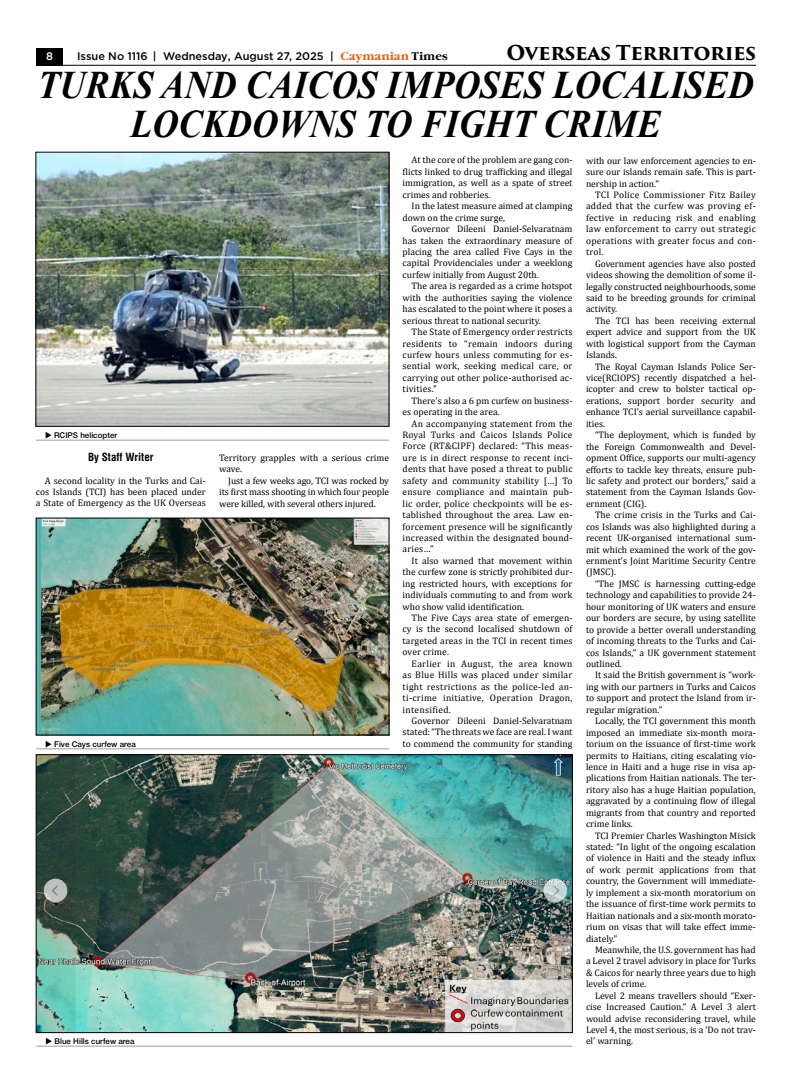
<style>
.page{position:relative;width:792px;height:1080px;background:#fff}
.page>*{position:absolute;margin:0;border:0;box-sizing:border-box;transform-origin:0 0}
.t1{font:italic 700 39px/39px "Times New Roman";color:#000;text-align:center;scale:.92 1}
.t2{font:700 20px "Trajan Pro 3";letter-spacing:-.02em;color:#000}
.t3{font:500 11px "Gotham";color:#000}
.t4{font:700 condensed 11px "Helvetica LT Std";color:#000}
.t5{font:500 11px "Gotham";color:#fff}
.t6{font:9.5px/11.4px "Cambria";color:#000;text-align:justify}
.t7{font:500 8px "Helvetica Neue Cyr";color:#000}
.s1{font-family:"Garamond C";font-weight:700;color:#ea5b0b}
.s2{font-family:"Garamond C";font-weight:700}
</style>
<div class="page">
<img style="left:38px;top:154px;width:349px;height:270px">
<img style="left:38px;top:520px;width:349px;height:213px">
<div style="left:36px;top:518px;width:353px;height:217px;border:1px solid #000"></div>
<img style="left:38px;top:757px;width:533px;height:274px">
<div style="left:36px;top:755px;width:537px;height:278px;border:1px solid #000"></div>
<hr style="left:36px;top:440px;width:353px;height:1px;background:#9d9d9c">
<hr style="left:36px;top:749px;width:353px;height:1px;background:#9d9d9c">
<hr style="left:36px;top:1046px;width:537px;height:1px;background:#9d9d9c">
<div style="left:36px;top:48px;width:27px;height:18px;background:#000"></div>
<hr style="left:36px;top:65px;width:720px;height:1px;background:#000">
<p class="t5" style="left:46px;top:49px;width:8px">8</p>
<p class="t3" style="left:77px;top:49px;width:372px">Issue No 1116 | Wednesday, August 27, 2025 | <span class="s1">Caymanian</span> <span class="s2">Times</span></p>
<h2 class="t2" style="left:506px;top:38px;width:251px">Overseas Territories</h2>
<h1 class="t1" style="left:38px;top:65px;width:780px">TURKS AND CAICOS IMPOSES LOCALISED<br>LOCKDOWNS TO FIGHT CRIME</h1>
<p class="t7" style="left:54px;top:431px;width:65px">RCIPS helicopter</p>
<p class="t4" style="left:88px;top:450px;width:67px">By Staff Writer</p>
<p class="t6" style="left:36px;top:475px;width:171px;text-indent:9px">A second locality in the Turks and Cai&shy;cos Islands (TCI) has been placed under a State of Emergency as the UK Overseas</p>
<p class="t7" style="left:54px;top:739px;width:83px">Five Cays curfew area</p>
<p class="t7" style="left:55px;top:1037px;width:82px">Blue Hills curfew area</p>
<p class="t6" style="left:219px;top:452px;width:171px">Territory grapples with a serious crime wave.</p>
<p class="t6" style="left:219px;top:475px;width:171px;text-indent:9px">Just a few weeks ago, TCI was rocked by its first mass shooting in which four people were killed, with several others injured.</p>
<p class="t6" style="left:403px;top:155px;width:171px;text-indent:9px">At the core of the problem are gang con&shy;flicts linked to drug trafficking and illegal immigration, as well as a spate of street crimes and robberies.</p>
<p class="t6" style="left:403px;top:200px;width:171px;text-indent:9px">In the latest measure aimed at clamping down on the crime surge,</p>
<p class="t6" style="left:403px;top:223px;width:171px;text-indent:9px">Governor Dileeni Daniel-Selvaratnam has taken the extraordinary measure of placing the area called Five Cays in the capital Providenciales under a weeklong curfew initially from August 20th.</p>
<p class="t6" style="left:403px;top:280px;width:171px;text-indent:9px">The area is regarded as a crime hotspot with the authorities saying the violence has escalated to the point where it poses a serious threat to national security.</p>
<p class="t6" style="left:403px;top:326px;width:171px;text-indent:9px">The State of Emergency order restricts residents to “remain indoors during curfew hours unless commuting for es&shy;sential work, seeking medical care, or carrying out other police-authorised ac&shy;tivities.”</p>
<p class="t6" style="left:403px;top:395px;width:171px;text-indent:9px">There’s also a 6 pm curfew on business&shy;es operating in the area.</p>
<p class="t6" style="left:403px;top:418px;width:171px;text-indent:9px">An accompanying statement from the Royal Turks and Caicos Islands Police Force (RT&amp;CIPF) declared: “This meas&shy;ure is in direct response to recent inci&shy;dents that have posed a threat to public safety and community stability […] To ensure compliance and maintain pub&shy;lic order, police checkpoints will be es&shy;tablished throughout the area. Law en&shy;forcement presence will be significantly increased within the designated bound&shy;aries…”</p>
<p class="t6" style="left:403px;top:555px;width:171px;text-indent:9px">It also warned that movement within the curfew zone is strictly prohibited dur&shy;ing restricted hours, with exceptions for individuals commuting to and from work who show valid identification.</p>
<p class="t6" style="left:403px;top:612px;width:171px;text-indent:9px">The Five Cays area state of emergen&shy;cy is the second localised shutdown of targeted areas in the TCI in recent times over crime.</p>
<p class="t6" style="left:403px;top:658px;width:171px;text-indent:9px">Earlier in August, the area known as Blue Hills was placed under similar tight restrictions as the police-led an&shy;ti-crime initiative, Operation Dragon, intensified.</p>
<p class="t6" style="left:403px;top:715px;width:171px;text-indent:9px">Governor Dileeni Daniel-Selvaratnam stated: “The threats we face are real. I want to commend the community for standing</p>
<p class="t6" style="left:586px;top:155px;width:171px">with our law enforcement agencies to en&shy;sure our islands remain safe. This is part&shy;nership in action.”</p>
<p class="t6" style="left:586px;top:189px;width:171px;text-indent:9px">TCI Police Commissioner Fitz Bailey added that the curfew was proving ef&shy;fective in reducing risk and enabling law enforcement to carry out strategic operations with greater focus and con&shy;trol.</p>
<p class="t6" style="left:586px;top:258px;width:171px;text-indent:9px">Government agencies have also posted videos showing the demolition of some il&shy;legally constructed neighbourhoods, some said to be breeding grounds for criminal activity.</p>
<p class="t6" style="left:586px;top:315px;width:171px;text-indent:9px">The TCI has been receiving external expert advice and support from the UK with logistical support from the Cayman Islands.</p>
<p class="t6" style="left:586px;top:361px;width:171px;text-indent:9px">The Royal Cayman Islands Police Ser&shy;vice(RCIOPS) recently dispatched a hel&shy;icopter and crew to bolster tactical op&shy;erations, support border security and enhance TCI’s aerial surveillance capabil&shy;ities.</p>
<p class="t6" style="left:586px;top:429px;width:171px;text-indent:9px">“The deployment, which is funded by the Foreign Commonwealth and Devel&shy;opment Office, supports our multi-agency efforts to tackle key threats, ensure pub&shy;lic safety and protect our borders,” said a statement from the Cayman Islands Gov&shy;ernment (CIG).</p>
<p class="t6" style="left:586px;top:509px;width:171px;text-indent:9px">The crime crisis in the Turks and Cai&shy;cos Islands was also highlighted during a recent UK-organised international sum&shy;mit which examined the work of the gov&shy;ernment’s Joint Maritime Security Centre (JMSC).</p>
<p class="t6" style="left:586px;top:578px;width:171px;text-indent:9px">“The JMSC is harnessing cutting-edge technology and capabilities to provide 24- hour monitoring of UK waters and ensure our borders are secure, by using satellite to provide a better overall understanding of incoming threats to the Turks and Cai&shy;cos Islands,” a UK government statement outlined.</p>
<p class="t6" style="left:586px;top:669px;width:171px;text-indent:9px">It said the British government is “work&shy;ing with our partners in Turks and Caicos to support and protect the Island from ir&shy;regular migration.”</p>
<p class="t6" style="left:586px;top:715px;width:171px;text-indent:9px">Locally, the TCI government this month imposed an immediate six-month mora&shy;torium on the issuance of first-time work permits to Haitians, citing escalating vio&shy;lence in Haiti and a huge rise in visa ap&shy;plications from Haitian nationals. The ter&shy;ritory also has a huge Haitian population, aggravated by a continuing flow of illegal migrants from that country and reported crime links.</p>
<p class="t6" style="left:586px;top:830px;width:171px;text-indent:9px">TCI Premier Charles Washington Misick stated: “In light of the ongoing escalation of violence in Haiti and the steady influx of work permit applications from that country, the Government will immediate&shy;ly implement a six-month moratorium on the issuance of first-time work permits to Haitian nationals and a six-month morato&shy;rium on visas that will take effect imme&shy;diately.”</p>
<p class="t6" style="left:586px;top:944px;width:171px;text-indent:9px">Meanwhile, the U.S. government has had a Level 2 travel advisory in place for Turks &amp; Caicos for nearly three years due to high levels of crime.</p>
<p class="t6" style="left:586px;top:990px;width:171px;text-indent:9px">Level 2 means travellers should “Exer&shy;cise Increased Caution.” A Level 3 alert would advise reconsidering travel, while Level 4, the most serious, is a ‘Do not trav&shy;el’ warning.</p>
</div>
